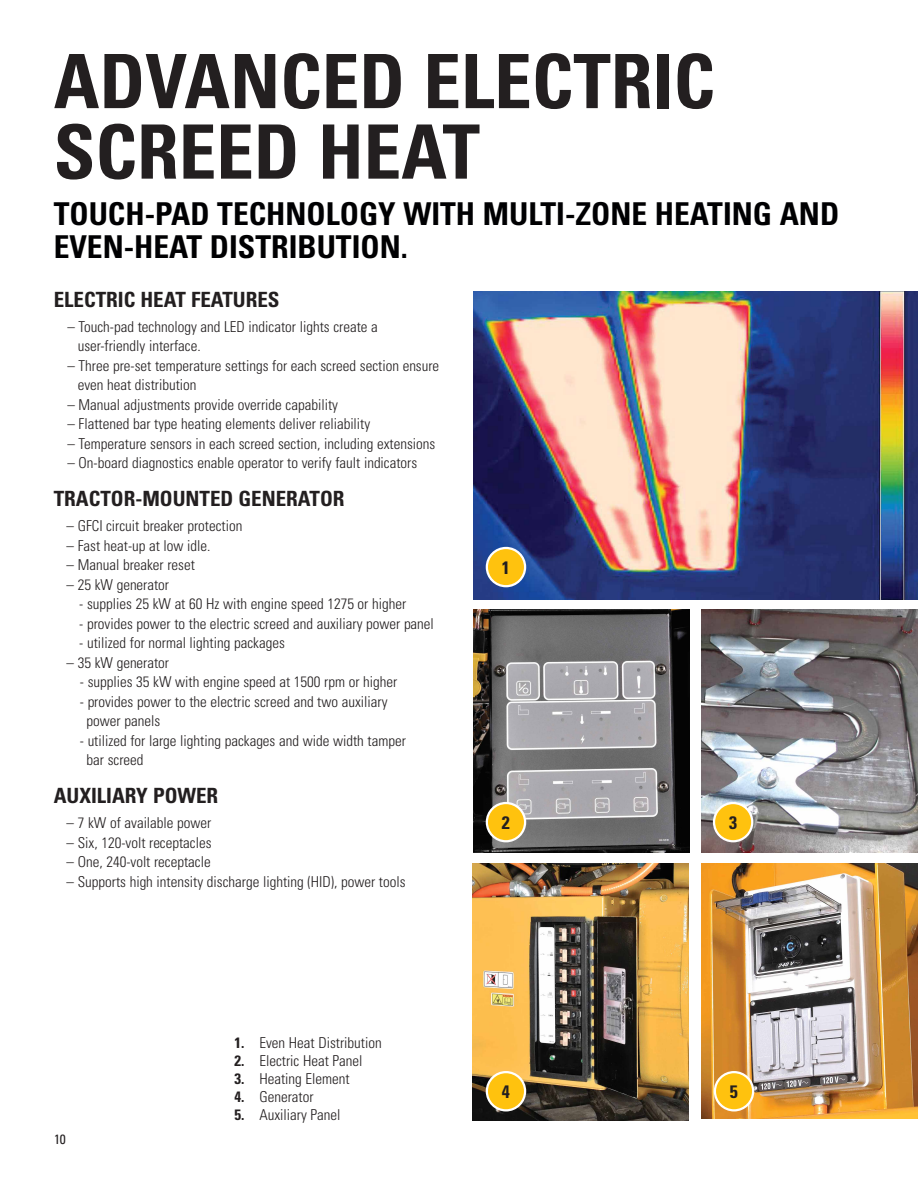
<style>
.page{position:relative;width:918px;height:1188px;background:#fff}
.page>*{position:absolute;margin:0;border:0;box-sizing:border-box;transform-origin:0 0}
.t1{font:700 condensed 75px/70.5px "Univers";color:#231f20}
.t2{font:700 condensed 31.5px/33px "Univers";color:#000002}
.t3{font:700 condensed 21px "Univers";color:#231f20}
.t4{font:700 condensed 18px "Univers";color:#231f20}
.t5{font:300 condensed 15px/19.5px "Univers";color:#231f20}
.t6{font:condensed 13.5px "Univers";color:#231f20}
.s1{color:#fff}
.s2{font-weight:700}
</style>
<div class="page">
<img style="left:474px;top:610px;width:216px;height:243px">
<img style="left:474px;top:292px;width:444px;height:308px">
<img style="left:702px;top:610px;width:216px;height:243px">
<img style="left:473px;top:863px;width:216px;height:257px">
<img style="left:702px;top:863px;width:216px;height:256px">
<svg style="left:486px;top:547px;width:40px;height:40px;background:#d2b351"></svg>
<svg style="left:486px;top:802px;width:40px;height:40px;background:#dfb846"></svg>
<svg style="left:713px;top:802px;width:40px;height:40px;background:#ecc553"></svg>
<svg style="left:486px;top:1071px;width:40px;height:41px;background:#e1b53d"></svg>
<svg style="left:714px;top:1071px;width:40px;height:41px;background:#f6c13f"></svg>
<h1 class="t1" style="left:54px;top:54px;width:663px">ADVANCED ELECTRIC<br>SCREED HEAT</h1>
<h2 class="t2" style="left:54px;top:201px;width:787px">TOUCH-PAD TECHNOLOGY WITH MULTI-ZONE HEATING AND<br>EVEN-HEAT DISTRIBUTION.</h2>
<h3 class="t3" style="left:54px;top:292px;width:227px">ELECTRIC HEAT FEATURES</h3>
<p class="t5" style="left:78px;top:318px;width:302px;text-indent:-10px">– Touch-pad technology and LED indicator lights create a user-friendly interface.</p>
<p class="t5" style="left:78px;top:357px;width:363px;text-indent:-10px">– Three pre-set temperature settings for each screed section ensure even heat distribution</p>
<p class="t5" style="left:67px;top:396px;width:272px">– Manual adjustments provide override capability</p>
<p class="t5" style="left:67px;top:416px;width:304px">– Flattened bar type heating elements deliver reliability</p>
<p class="t5" style="left:67px;top:435px;width:369px">– Temperature sensors in each screed section, including extensions</p>
<p class="t5" style="left:67px;top:455px;width:351px">– On-board diagnostics enable operator to verify fault indicators</p>
<h3 class="t3" style="left:54px;top:491px;width:292px">TRACTOR-MOUNTED GENERATOR</h3>
<p class="t5" style="left:67px;top:518px;width:177px">– GFCI circuit breaker protection</p>
<p class="t5" style="left:67px;top:537px;width:146px">– Fast heat-up at low idle.</p>
<p class="t5" style="left:67px;top:557px;width:130px">– Manual breaker reset</p>
<p class="t5" style="left:67px;top:576px;width:104px">– 25 kW generator</p>
<p class="t5" style="left:79px;top:596px;width:329px">- supplies 25 kW at 60 Hz with engine speed 1275 or higher</p>
<p class="t5" style="left:79px;top:615px;width:356px">- provides power to the electric screed and auxiliary power panel</p>
<p class="t5" style="left:79px;top:635px;width:207px">- utilized for normal lighting packages</p>
<p class="t5" style="left:67px;top:654px;width:104px">– 35 kW generator</p>
<p class="t5" style="left:80px;top:674px;width:319px">- supplies 35 kW with engine speed at 1500 rpm or higher</p>
<p class="t5" style="left:87px;top:693px;width:303px;text-indent:-7px">- provides power to the electric screed and two auxiliary power panels</p>
<p class="t5" style="left:87px;top:732px;width:321px;text-indent:-7px">- utilized for large lighting packages and wide width tamper bar screed</p>
<h3 class="t3" style="left:54px;top:788px;width:166px">AUXILIARY POWER</h3>
<p class="t5" style="left:67px;top:815px;width:146px">– 7 kW of available power</p>
<p class="t5" style="left:67px;top:834px;width:147px">– Six, 120-volt receptacles</p>
<p class="t5" style="left:67px;top:854px;width:146px">– One, 240-volt receptacle</p>
<p class="t5" style="left:67px;top:873px;width:341px">– Supports high intensity discharge lighting (HID), power tools</p>
<p class="t6" style="left:54px;top:1134px;width:19px">10<span class="s1">6</span></p>
<p class="t5" style="left:234px;top:1035px;width:149px"><span class="s2">1.</span> Even Heat Distribution</p>
<p class="t5" style="left:234px;top:1053px;width:130px"><span class="s2">2.</span> Electric Heat Panel</p>
<p class="t5" style="left:234px;top:1071px;width:117px"><span class="s2">3.</span> Heating Element</p>
<p class="t5" style="left:234px;top:1089px;width:81px"><span class="s2">4.</span> Generator</p>
<p class="t5" style="left:234px;top:1107px;width:108px"><span class="s2">5.</span> Auxiliary Panel</p>
<p class="t4" style="left:502px;top:561px;width:9px">1</p>
<p class="t4" style="left:502px;top:816px;width:9px">2</p>
<p class="t4" style="left:729px;top:816px;width:9px">3</p>
<p class="t4" style="left:502px;top:1085px;width:9px">4</p>
<p class="t4" style="left:730px;top:1085px;width:9px">5</p>
</div>
